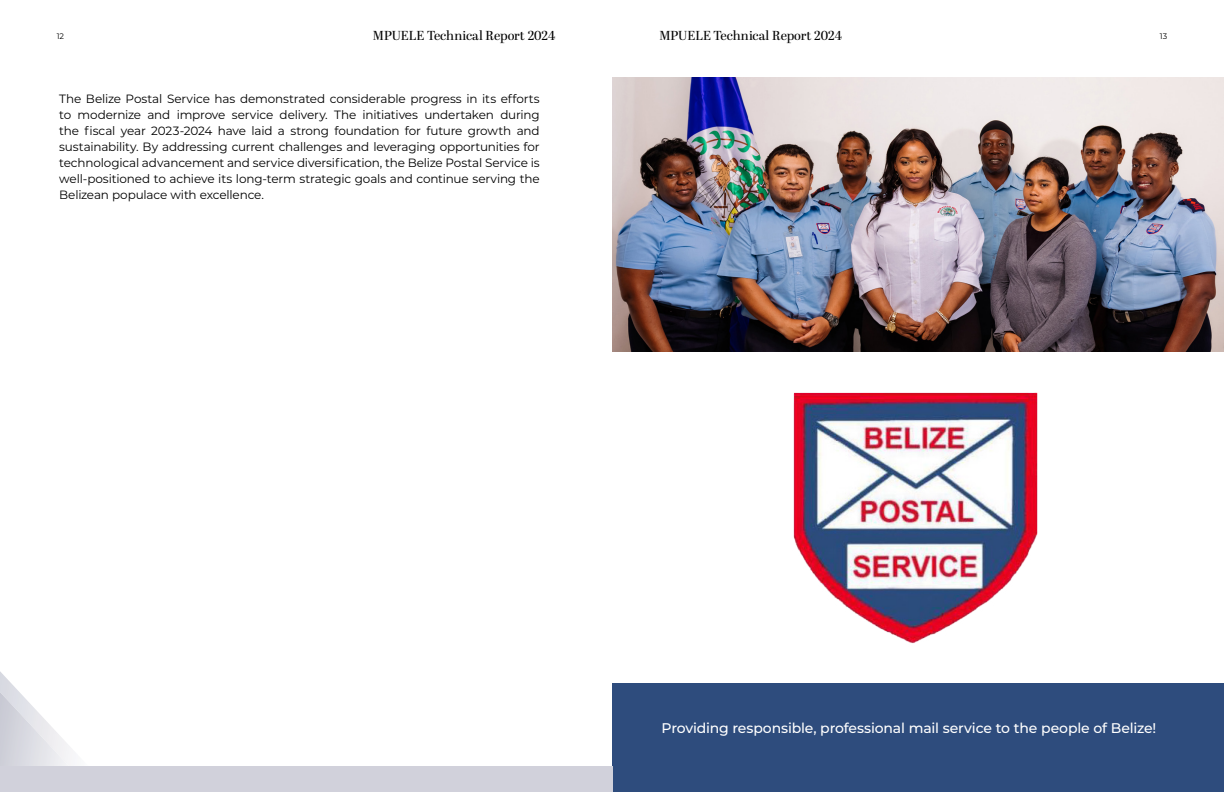
<style>
.page{position:relative;width:1224px;height:792px;background:#fff}
.page>*{position:absolute;margin:0;border:0;box-sizing:border-box;transform-origin:0 0}
.t1{font:500 14px "Montserrat";letter-spacing:-.01em;color:#fff}
.t2{font:13px "Abril Display";color:#000}
.t3{font:12px/16px "Montserrat";letter-spacing:-.015em;color:#000101;text-align:justify}
.t4{font:8px "Montserrat";color:#000}
</style>
<div class="page">
<div style="left:612px;top:683px;width:612px;height:109px;background:#2e4c7d"></div>
<svg style="left:0;top:671px;width:19px;height:21px"></svg>
<img style="left:0;top:692px;width:70px;height:74px">
<div style="left:0;top:766px;width:612px;height:26px;background:#d1d1db"></div>
<img style="left:793px;top:392px;width:245px;height:252px">
<img style="left:612px;top:78px;width:612px;height:274px">
<p class="t4" style="left:57px;top:31px;width:9px">12</p>
<p class="t2" style="left:373px;top:27px;width:184px">MPUELE Technical Report 2024</p>
<p class="t2" style="left:660px;top:27px;width:184px">MPUELE Technical Report 2024</p>
<p class="t4" style="left:1160px;top:31px;width:9px">13</p>
<p class="t3" style="left:59px;top:90px;width:482px">The Belize Postal Service has demonstrated considerable progress in its efforts to modernize and improve service delivery. The initiatives undertaken during the fiscal year 2023-2024 have laid a strong foundation for future growth and sustainability. By addressing current challenges and leveraging opportunities for technological advancement and service diversification, the Belize Postal Service is well-positioned to achieve its long-term strategic goals and continue serving the Belizean populace with excellence.</p>
<p class="t1" style="left:662px;top:718px;width:496px">Providing responsible, professional mail service to the people of Belize!</p>
</div>
